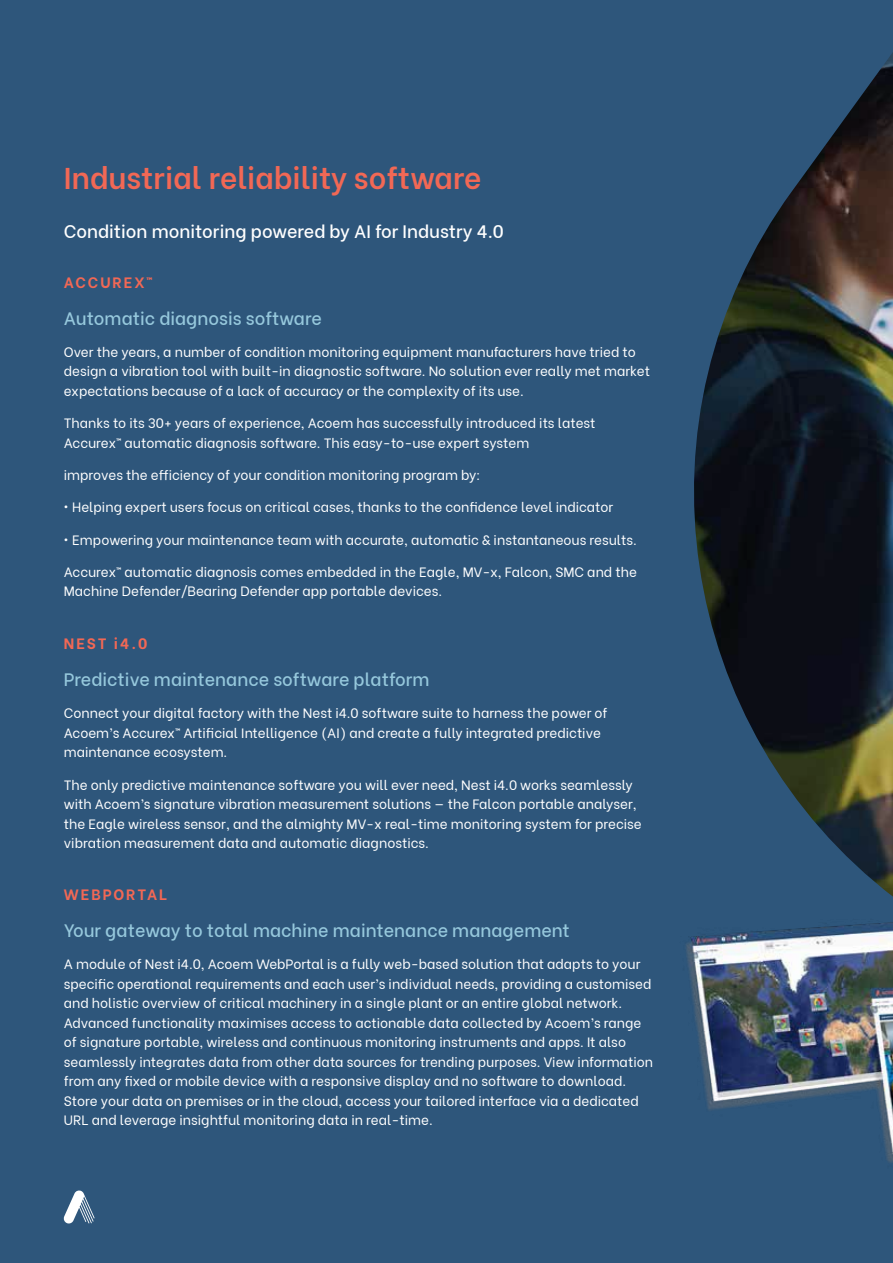
<style>
.page{position:relative;width:893px;height:1263px;background:#2e567b}
.page>*{position:absolute;margin:0;border:0;box-sizing:border-box;transform-origin:0 0}
.t1{font:600 30px "Be Vietnam";color:#f26855}
.t2{font:500 18px "Be Vietnam";color:#96c8dc}
.t3{font:500 18px "Be Vietnam";color:#fff}
.t4{font:700 15px "Be Vietnam";letter-spacing:.13em;color:#f26855}
.t5{font:13.5px/19.5px "Be Vietnam";color:#fff}
</style>
<div class="page">
<svg style="left:63px;top:1190px;width:32px;height:33px"></svg>
<img style="left:694px;top:52px;width:199px;height:746px">
<img style="left:686px;top:798px;width:207px;height:365px">
<h1 class="t1" style="left:64px;top:153px;width:419px">Industrial reliability software</h1>
<h2 class="t3" style="left:64px;top:217px;width:442px">Condition monitoring powered by AI for Industry 4.0</h2>
<p class="t4" style="left:64px;top:270px;width:90px">ACCUREX™</p>
<h2 class="t2" style="left:64px;top:303px;width:260px">Automatic diagnosis software</h2>
<p class="t5" style="left:64px;top:341px;width:588px">Over the years, a number of condition monitoring equipment manufacturers have tried to design a vibration tool with built-in diagnostic software. No solution ever really met market expectations because of a lack of accuracy or the complexity of its use.</p>
<p class="t5" style="left:64px;top:412px;width:533px">Thanks to its 30+ years of experience, Acoem has successfully introduced its latest<br>Accurex™ automatic diagnosis software. This easy-to-use expert system</p>
<p class="t5" style="left:64px;top:464px;width:418px">improves the efficiency of your condition monitoring program by:</p>
<p class="t5" style="left:64px;top:496px;width:551px">• Helping expert users focus on critical cases, thanks to the confidence level indicator</p>
<p class="t5" style="left:64px;top:528px;width:575px">• Empowering your maintenance team with accurate, automatic &amp; instantaneous results.</p>
<p class="t5" style="left:64px;top:561px;width:575px">Accurex™ automatic diagnosis comes embedded in the Eagle, MV-x, Falcon, SMC and the<br>Machine Defender/Bearing Defender app portable devices.</p>
<p class="t4" style="left:64px;top:631px;width:85px">NEST i4.0</p>
<h2 class="t2" style="left:64px;top:665px;width:367px">Predictive maintenance software platform</h2>
<p class="t5" style="left:64px;top:702px;width:545px">Connect your digital factory with the Nest i4.0 software suite to harness the power of<br>Acoem’s Accurex™ Artificial Intelligence (AI) and create a fully integrated predictive maintenance ecosystem.</p>
<p class="t5" style="left:64px;top:774px;width:579px">The only predictive maintenance software you will ever need, Nest i4.0 works seamlessly with Acoem’s signature vibration measurement solutions — the Falcon portable analyser, the Eagle wireless sensor, and the almighty MV-x real-time monitoring system for precise vibration measurement data and automatic diagnostics.</p>
<p class="t4" style="left:64px;top:882px;width:105px">WEBPORTAL</p>
<h2 class="t2" style="left:64px;top:915px;width:508px">Your gateway to total machine maintenance management</h2>
<p class="t5" style="left:64px;top:953px;width:591px">A module of Nest i4.0, Acoem WebPortal is a fully web-based solution that adapts to your specific operational requirements and each user’s individual needs, providing a customised and holistic overview of critical machinery in a single plant or an entire global network.<br>Advanced functionality maximises access to actionable data collected by Acoem’s range of signature portable, wireless and continuous monitoring instruments and apps. It also seamlessly integrates data from other data sources for trending purposes. View information from any fixed or mobile device with a responsive display and no software to download.<br>Store your data on premises or in the cloud, access your tailored interface via a dedicated URL and leverage insightful monitoring data in real-time.</p>
</div>
